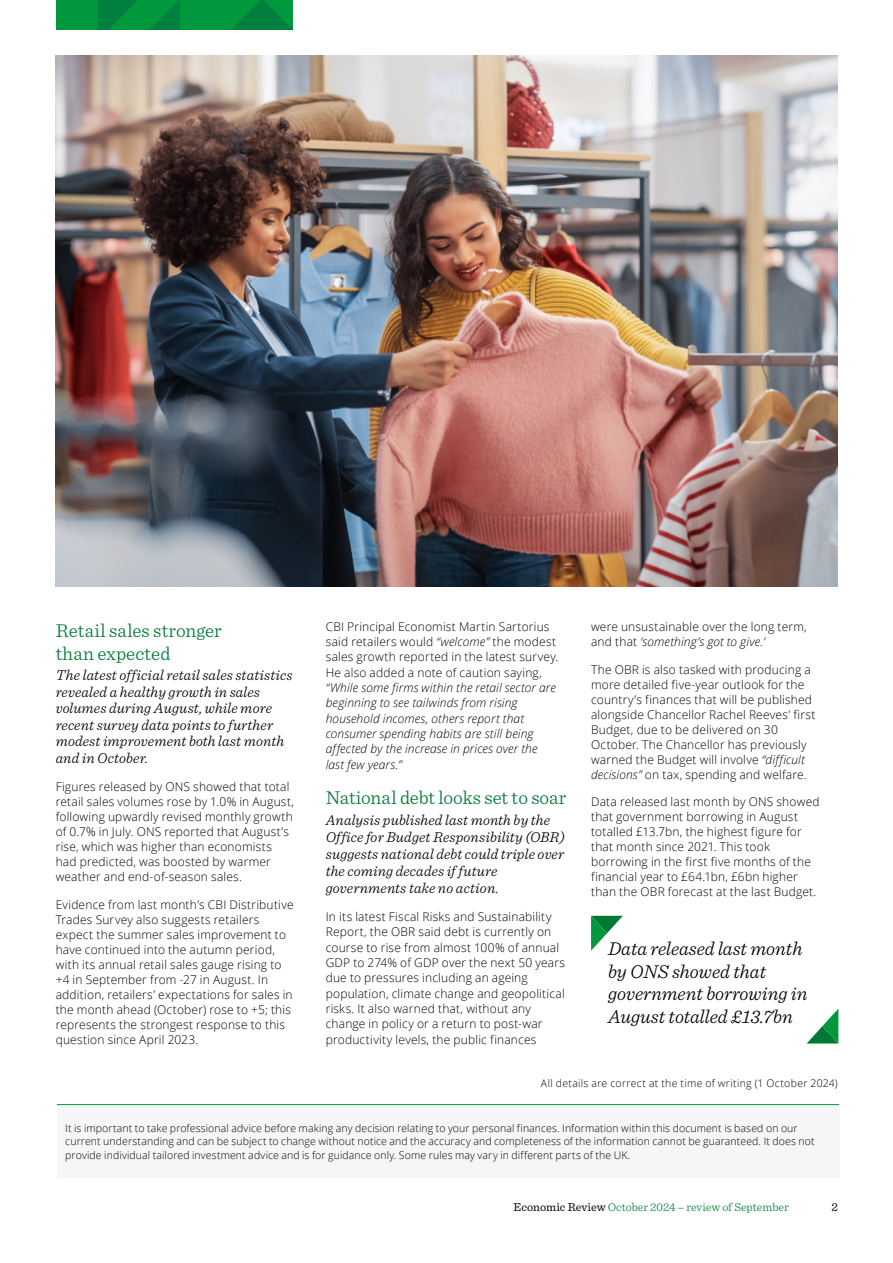
<style>
.page{position:relative;width:893px;height:1263px;background:#fff}
.page>*{position:absolute;margin:0;border:0;box-sizing:border-box;transform-origin:0 0}
.t1{font:italic 300 19.5px/22.5px "Sentinel";color:#000}
.t2{font:300 19.5px/22.5px "Sentinel";color:#007935}
.t3{font:italic 300 15px/16.5px "Sentinel";letter-spacing:.005em;color:#000}
.t4{font:300 12px/15px "Open Sans";letter-spacing:.015em;color:#000}
.t5{font:italic 300 12px/15.3px "Open Sans";letter-spacing:.01em;color:#000}
.t6{font:300 12px "Sentinel";color:#00803f}
.t7{font:12px "Sentinel";color:#000}
.t8{font:300 10.5px/13.5px "Open Sans";letter-spacing:.01em;color:#000}
.t9{font:300 10.5px "Open Sans";letter-spacing:.03em;color:#000}
.s1{font-style:italic}
.s2{font-weight:400;color:#000}
</style>
<div class="page">
<div style="left:57px;top:0;width:236px;height:30px;background:#00983c"></div>
<svg style="left:149px;top:0;width:31px;height:30px"></svg>
<svg style="left:231px;top:0;width:62px;height:30px"></svg>
<svg style="left:98px;top:0;width:39px;height:30px"></svg>
<div style="left:57px;top:1104px;width:782px;height:74px;background:#f6f6f6"></div>
<hr style="left:57px;top:1104px;width:782px;height:1px;background:#009f46">
<img style="left:55px;top:55px;width:782px;height:532px">
<svg style="left:591px;top:916px;width:32px;height:35px"></svg>
<svg style="left:807px;top:1009px;width:31px;height:34px"></svg>
<h1 class="t2" style="left:56px;top:618px;width:167px">Retail sales stronger than expected</h1>
<p class="t3" style="left:56px;top:666px;width:238px">The latest official retail sales statistics revealed a healthy growth in sales volumes during August, while more recent survey data points to further modest improvement both last month and in October.</p>
<p class="t4" style="left:56px;top:778px;width:240px">Figures released by ONS showed that total retail sales volumes rose by 1.0% in August, following upwardly revised monthly growth of 0.7% in July. ONS reported that August’s rise, which was higher than economists had predicted, was boosted by warmer weather and end-of-season sales.</p>
<p class="t4" style="left:56px;top:896px;width:239px">Evidence from last month’s CBI Distributive Trades Survey also suggests retailers expect the summer sales improvement to have continued into the autumn period, with its annual retail sales gauge rising to +4 in September from -27 in August. In addition, retailers’ expectations for sales in the month ahead (October) rose to +5; this represents the strongest response to this question since April 2023.</p>
<p class="t4" style="left:326px;top:618px;width:234px">CBI Principal Economist Martin Sartorius said retailers would <span class="s1">“welcome”</span> the modest sales growth reported in the latest survey.<br>He also added a note of caution saying,</p>
<p class="t5" style="left:326px;top:680px;width:232px">“While some firms within the retail sector are beginning to see tailwinds from rising household incomes, others report that consumer spending habits are still being affected by the increase in prices over the last few years.”</p>
<h1 class="t2" style="left:326px;top:785px;width:242px">National debt looks set to soar</h1>
<p class="t3" style="left:326px;top:811px;width:241px">Analysis published last month by the Office for Budget Responsibility (OBR) suggests national debt could triple over the coming decades if future governments take no action.</p>
<p class="t4" style="left:326px;top:908px;width:241px">In its latest Fiscal Risks and Sustainability Report, the OBR said debt is currently on course to rise from almost 100% of annual GDP to 274% of GDP over the next 50 years due to pressures including an ageing population, climate change and geopolitical risks. It also warned that, without any change in policy or a return to post-war productivity levels, the public finances</p>
<p class="t4" style="left:591px;top:619px;width:217px">were unsustainable over the long term, and that <span class="s1">‘something’s got to give.’</span></p>
<p class="t4" style="left:591px;top:661px;width:226px">The OBR is also tasked with producing a more detailed five-year outlook for the country’s finances that will be published alongside Chancellor Rachel Reeves’ first Budget, due to be delivered on 30<br>October. The Chancellor has previously warned the Budget will involve <span class="s1">“difficult decisions”</span> on tax, spending and welfare.</p>
<p class="t4" style="left:591px;top:794px;width:230px">Data released last month by ONS showed that government borrowing in August totalled £13.7bn, the highest figure for that month since 2021. This took borrowing in the first five months of the financial year to £64.1bn, £6bn higher than the OBR forecast at the last Budget.</p>
<h1 class="t1" style="left:608px;top:936px;width:201px">Data released last month by ONS showed that government borrowing in<br>August totalled £13.7bn</h1>
<p class="t9" style="left:541px;top:1076px;width:298px">All details are correct at the time of writing (1 October 2024)</p>
<p class="t8" style="left:65px;top:1121px;width:751px">It is important to take professional advice before making any decision relating to your personal finances. Information within this document is based on our current understanding and can be subject to change without notice and the accuracy and completeness of the information cannot be guaranteed. It does not provide individual tailored investment advice and is for guidance only. Some rules may vary in different parts of the UK.</p>
<p class="t6" style="left:514px;top:1198px;width:277px"><span class="s2">Economic Review</span> October 2024 – review of September</p>
<p class="t7" style="left:831px;top:1198px;width:8px">2</p>
</div>
